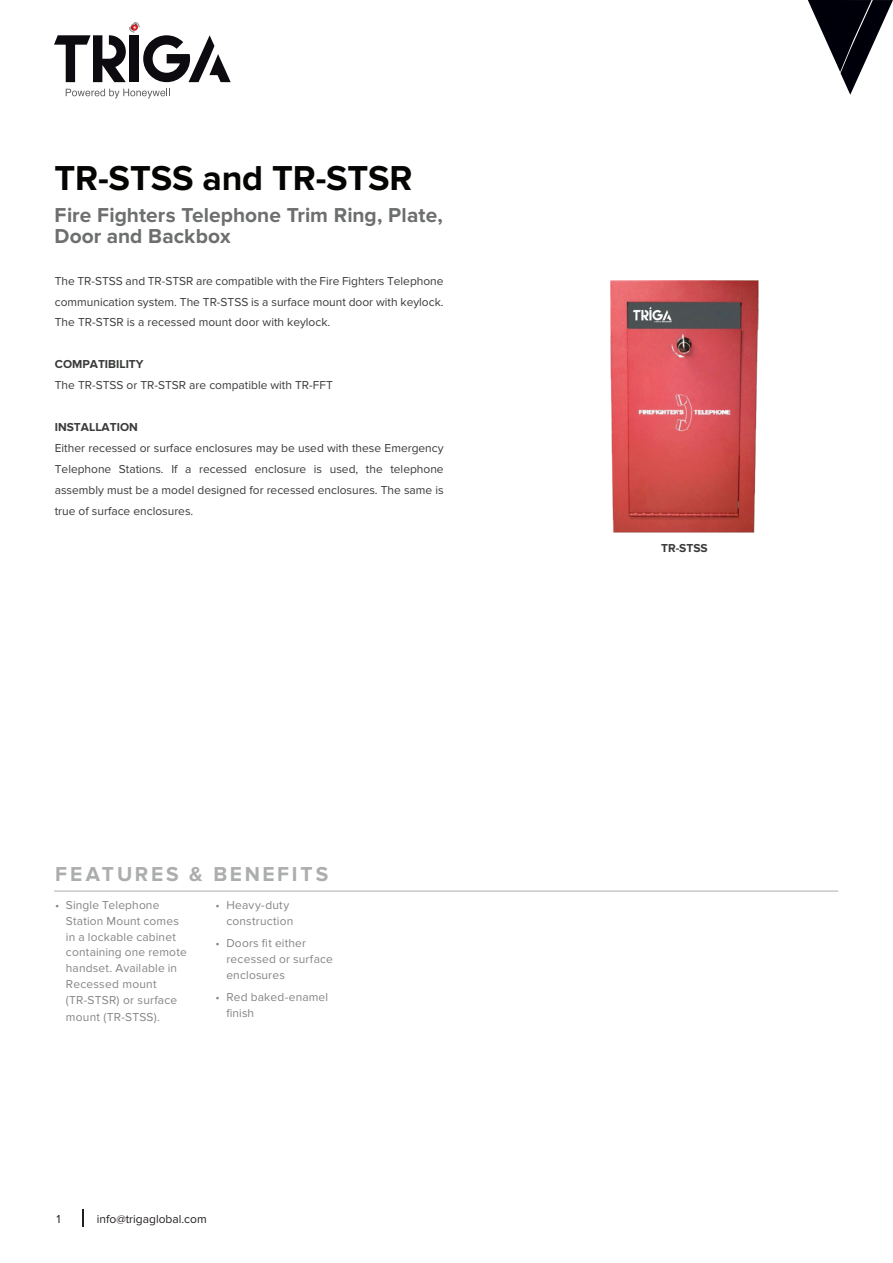
<style>
.page{position:relative;width:893px;height:1263px;background:#fff}
.page>*{position:absolute;margin:0;border:0;box-sizing:border-box;transform-origin:0 0}
.t1{font:700 35.85px "Proxima Nova";letter-spacing:-.005em;color:#040503}
.t2{font:700 20.85px/20.9px "Proxima Nova";color:#6d6e6e}
.t3{font:700 20.85px "Proxima Nova";letter-spacing:.13em;color:#acadad}
.t4{font:12px/20.9px "Proxima Nova";color:#393b39;text-align:justify}
.t5{font:12px/15.9px "Proxima Nova";letter-spacing:.015em;color:#848585}
.t6{font:700 12px "Proxima Nova";color:#393b39}
.t7{font:12px "Proxima Nova";color:#231f20}
</style>
<div class="page">
<svg style="left:83px;top:1209px;width:1px;height:17px"></svg>
<svg style="left:808px;top:0;width:85px;height:95px"></svg>
<svg style="left:54px;top:22px;width:177px;height:60px"></svg>
<svg style="left:66px;top:89px;width:104px;height:9px"></svg>
<img style="left:611px;top:281px;width:147px;height:252px">
<hr style="left:54px;top:891px;width:784px;height:1px;background:#acadad">
<h1 class="t1" style="left:55px;top:157px;width:360px">TR-STSS and TR-STSR</h1>
<h2 class="t2" style="left:55px;top:205px;width:390px">Fire Fighters Telephone Trim Ring, Plate,<br>Door and Backbox</h2>
<p class="t4" style="left:55px;top:270px;width:390px">The TR-STSS and TR-STSR are compatible with the Fire Fighters Telephone communication system. The TR-STSS is a surface mount door with keylock.<br>The TR-STSR is a recessed mount door with keylock.</p>
<p class="t6" style="left:55px;top:357px;width:90px">COMPATIBILITY</p>
<p class="t4" style="left:55px;top:375px;width:279px">The TR-STSS or TR-STSR are compatible with TR-FFT</p>
<p class="t6" style="left:55px;top:420px;width:85px">INSTALLATION</p>
<p class="t4" style="left:55px;top:438px;width:390px">Either recessed or surface enclosures may be used with these Emergency Telephone Stations. If a recessed enclosure is used, the telephone assembly must be a model designed for recessed enclosures. The same is true of surface enclosures.</p>
<h2 class="t3" style="left:55px;top:862px;width:275px">FEATURES &amp; BENEFITS</h2>
<p class="t5" style="left:66px;top:897px;width:122px;text-indent:-11px">• Single Telephone<br>Station Mount comes in a lockable cabinet containing one remote handset. Available in<br>Recessed mount (TR-STSR) or surface mount (TR-STSS).</p>
<p class="t5" style="left:226px;top:898px;width:68px;text-indent:-11px">• Heavy-duty construction</p>
<p class="t5" style="left:226px;top:936px;width:108px;text-indent:-11px">• Doors fit either recessed or surface enclosures</p>
<p class="t5" style="left:226px;top:989px;width:103px;text-indent:-11px">• Red baked-enamel finish</p>
<p class="t7" style="left:57px;top:1212px;width:6px">1</p>
<p class="t7" style="left:97px;top:1212px;width:111px">info@trigaglobal.com</p>
<p class="t6" style="left:661px;top:541px;width:48px">TR-STSS</p>
</div>
